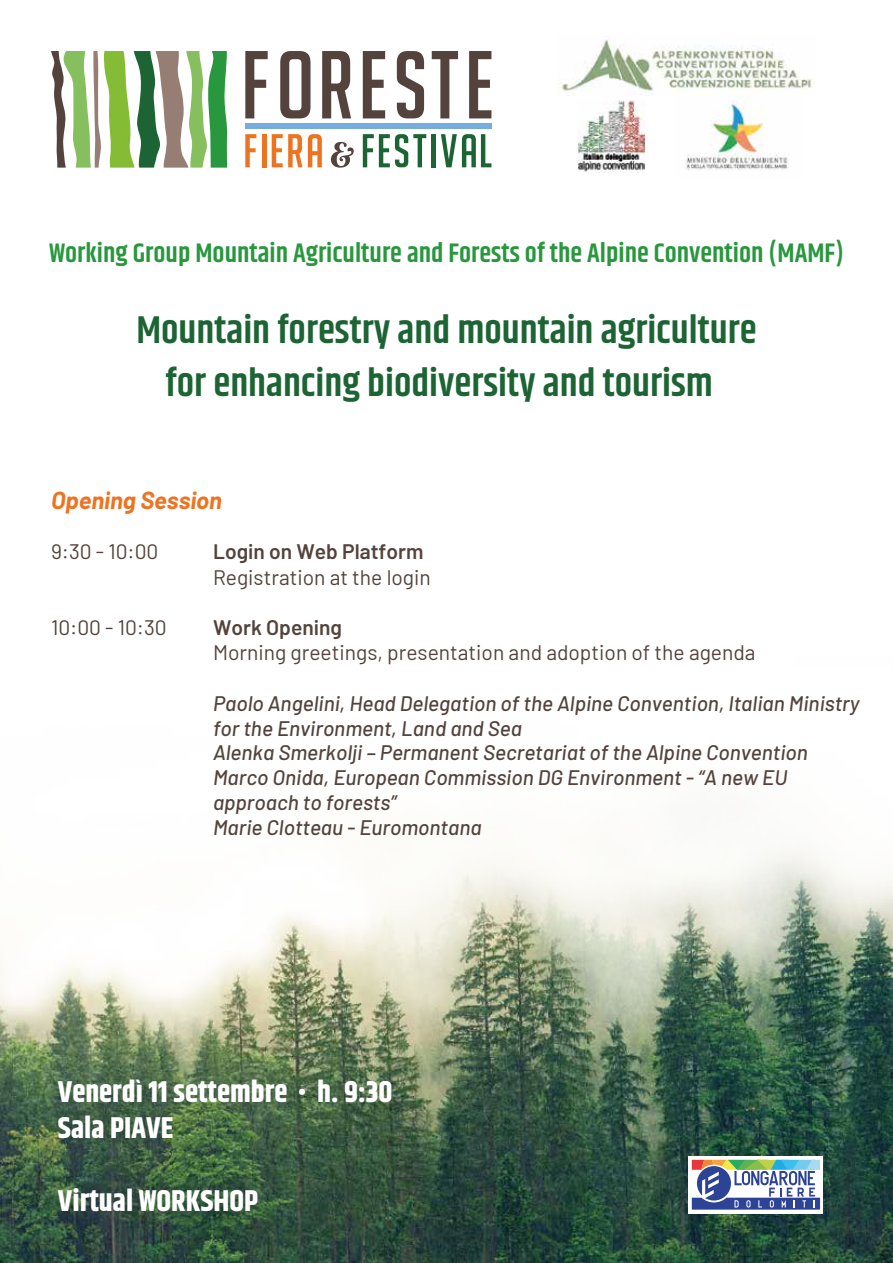
<style>
.page{position:relative;width:893px;height:1263px;background:#fff}
.page>*{position:absolute;margin:0;border:0;box-sizing:border-box;transform-origin:0 0}
.t1{font:600 39px/52.5px "Khand";color:#1d6434;text-align:center}
.t2{font:700 30px/36px "Khand";color:#fff}
.t3{font:600 27px "Khand";color:#28973d}
.t4{font:italic 700 24px "Barlow";color:#ee7320}
.t5{font:italic 500 21px/24.9px "Barlow";color:#53433c}
.t6{font:21px "Barlow";color:#53433c}
.t7{font:600 21px "Barlow";color:#53433c}
</style>
<div class="page">
<img style="left:0;top:850px;width:893px;height:413px">
<div style="left:688px;top:1156px;width:135px;height:58px;background:linear-gradient(to right,#fff,#fff)"></div>
<svg style="left:692px;top:1160px;width:128px;height:49px"></svg>
<svg style="left:51px;top:51px;width:176px;height:117px"></svg>
<svg style="left:245px;top:51px;width:23px;height:67px"></svg>
<svg style="left:280px;top:51px;width:30px;height:67px"></svg>
<svg style="left:322px;top:51px;width:29px;height:67px"></svg>
<svg style="left:363px;top:51px;width:22px;height:67px"></svg>
<svg style="left:397px;top:51px;width:27px;height:67px"></svg>
<svg style="left:432px;top:51px;width:26px;height:67px"></svg>
<svg style="left:469px;top:51px;width:22px;height:67px"></svg>
<svg style="left:245px;top:134px;width:11px;height:33px"></svg>
<hr style="left:262px;top:134px;width:4px;height:33px;background:#ee7320">
<svg style="left:272px;top:134px;width:30px;height:33px"></svg>
<svg style="left:308px;top:134px;width:14px;height:33px"></svg>
<svg style="left:331px;top:142px;width:23px;height:26px"></svg>
<svg style="left:363px;top:134px;width:63px;height:33px"></svg>
<div style="left:431px;top:134px;width:5px;height:33px;background:#1d6434"></div>
<svg style="left:441px;top:134px;width:50px;height:33px"></svg>
<div style="left:245px;top:124px;width:246px;height:5px;background:#76acde"></div>
<img style="left:557px;top:40px;width:256px;height:56px">
<img style="left:677px;top:95px;width:125px;height:75px">
<img style="left:578px;top:101px;width:67px;height:71px">
<p class="t3" style="left:49px;top:235px;width:796px">Working Group Mountain Agriculture and Forests of the Alpine Convention (MAMF)</p>
<h1 class="t1" style="left:136px;top:306px;width:622px">Mountain forestry and mountain agriculture for enhancing biodiversity and tourism</h1>
<p class="t4" style="left:51px;top:483px;width:172px">Opening Session</p>
<p class="t6" style="left:51px;top:537px;width:109px">9:30 - 10:00</p>
<p class="t7" style="left:213px;top:536px;width:212px">Login on Web Platform</p>
<p class="t6" style="left:213px;top:562px;width:219px">Registration at the login</p>
<p class="t6" style="left:51px;top:612px;width:117px">10:00 - 10:30</p>
<p class="t7" style="left:213px;top:612px;width:131px">Work Opening</p>
<p class="t6" style="left:213px;top:637px;width:544px">Morning greetings, presentation and adoption of the agenda</p>
<p class="t5" style="left:213px;top:689px;width:648px">Paolo Angelini, Head Delegation of the Alpine Convention, Italian Ministry for the Environment, Land and Sea<br>Alenka Smerkolji – Permanent Secretariat of the Alpine Convention Marco Onida, European Commission DG Environment - “A new EU approach to forests”<br>Marie Clotteau - Euromontana</p>
<h2 class="t2" style="left:58px;top:1076px;width:336px">Venerdì 11 settembre • h. 9:30<br>Sala PIAVE</h2>
<h2 class="t2" style="left:58px;top:1184px;width:202px">Virtual WORKSHOP</h2>
</div>
